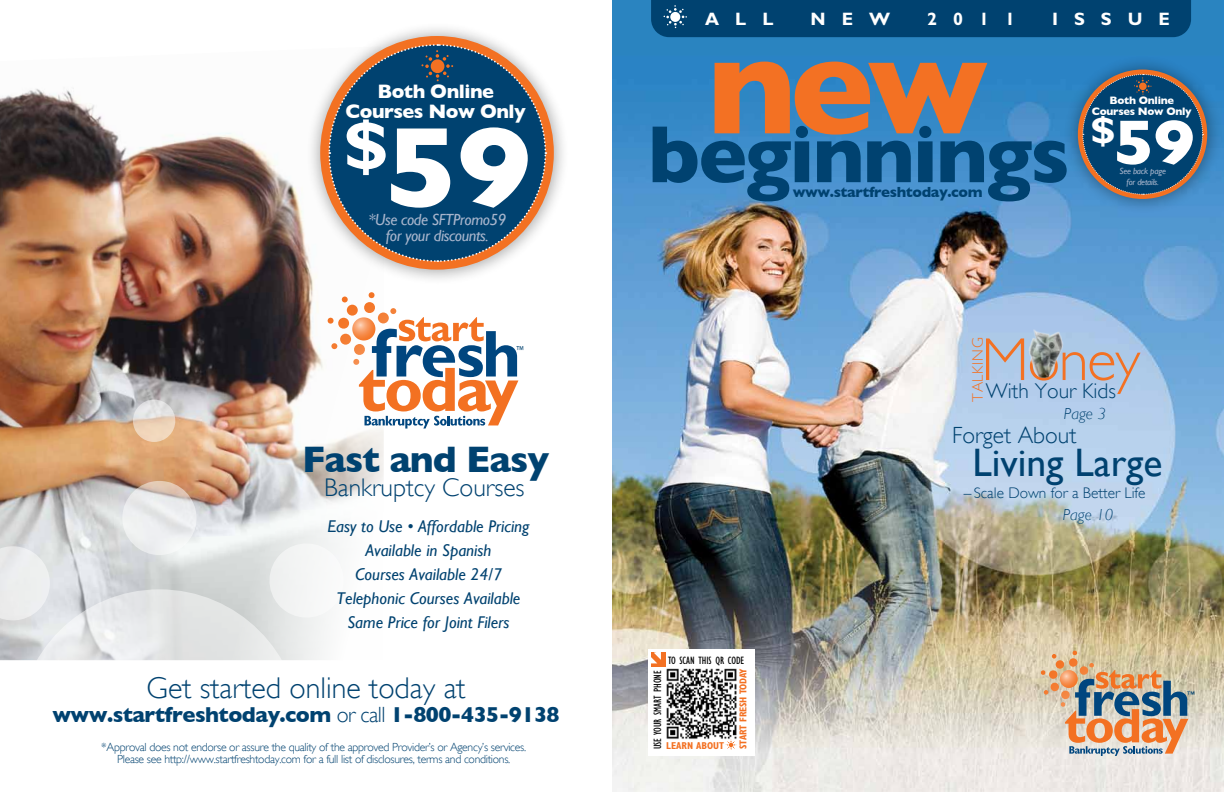
<style>
.page{position:relative;width:1224px;height:792px;background:#fff}
.page>*{position:absolute;margin:0;border:0;box-sizing:border-box;transform-origin:0 0}
.t1{font:700 141.9px "Gill Sans";color:#f37123}
.t2{font:700 115.5px "Gill Sans";color:#fff;scale:1.1 1}
.t3{font:700 82.1px "Gill Sans";letter-spacing:-.025em;color:#004270}
.t4{font:700 69.3px "Gill Sans";color:#fff;scale:1.1 1}
.t5{font:700 63.9px "Gill Sans";color:#fff;scale:1.1 1}
.t6{font:300 60.9px "Gill Sans";color:#f37123}
.t7{font:39.7px "Gill Sans";color:#004270}
.t8{font:700 37.6px "Gill Sans";letter-spacing:-.025em;color:#004270}
.t9{font:300 30px "Gill Sans";color:#004270}
.t10{font:300 25.5px "Gill Sans";color:#004270}
.t11{font:300 23.4px "Gill Sans";color:#004270}
.t12{font:700 22px "Gill Sans";letter-spacing:-.025em;color:#004270}
.t13{font:300 21.3px "Gill Sans";color:#004270}
.t14{font:700 19.9px/19.4px "Gill Sans";letter-spacing:-.025em;color:#fff;text-align:center}
.t15{font:700 18px "Gill Sans Std";letter-spacing:.89em;color:#fff}
.t16{font:italic 17px/24px "Gill Sans";color:#004270;text-align:center}
.t17{font:italic 16.2px "Gill Sans";letter-spacing:-.025em;color:#a8b5cc}
.t18{font:italic 300 16px "Gill Sans";color:#004270}
.t19{font:300 15.4px "Gill Sans";color:#004270}
.t20{font:300 15.2px "Gill Sans";letter-spacing:.05em;color:#f37123}
.t21{font:700 15px "Gill Sans";letter-spacing:-.025em;color:#004270}
.t22{font:300 11.7px/11.7px "Gill Sans";letter-spacing:-.025em;color:#004270;text-align:center}
.t23{font:condensed 11px "Gill Sans Std";color:#000}
.t24{font:700 11px/10.7px "Gill Sans";letter-spacing:-.025em;color:#fff;text-align:center}
.t25{font:700 condensed 10px "Gill Sans Std";letter-spacing:-.01em;color:#f37123}
.t26{font:9.3px "Helvetica CY Plain";color:#004270}
.t27{font:italic 9px/10.2px "Gill Sans";letter-spacing:-.025em;color:#a8b5cc;text-align:center}
.t28{font:900 extra-condensed 7.8px "Helvetica";color:#004270}
.s1{font-weight:300}
</style>
<div class="page">
<img style="left:0;top:88px;width:384px;height:572px">
<svg style="left:18px;top:589px;width:283px;height:72px;background:#e1e3e4"></svg>
<svg style="left:0;top:546px;width:50px;height:74px;background:#e9ebeb"></svg>
<svg style="left:122px;top:481px;width:75px;height:74px;fill:#ebedef"></svg>
<svg style="left:266px;top:540px;width:82px;height:81px"></svg>
<svg style="left:133px;top:400px;width:42px;height:42px"></svg>
<div style="left:350px;top:500px;width:43px;height:43px;background:#fff;border-radius:50%"></div>
<img style="left:612px;top:0;width:612px;height:792px">
<div style="left:651px;top:0;width:540px;height:37px;background:#004270"></div>
<svg style="left:959px;top:651px;width:229px;height:141px;background:#d5c7b6"></svg>
<div style="left:1063px;top:55px;width:160px;height:160px;background:#000;opacity:.32"></div>
<div style="left:1078px;top:70px;width:129px;height:129px;background:#f37122;border-radius:50%"></div>
<svg style="left:1082px;top:74px;width:122px;height:121px;background:#215073"></svg>
<div style="left:305px;top:21px;width:265px;height:265px;background:#000;opacity:.32"></div>
<div style="left:320px;top:36px;width:234px;height:234px;background:#f37122;border-radius:50%"></div>
<svg style="left:328px;top:43px;width:219px;height:220px"></svg>
<svg style="left:327px;top:292px;width:191px;height:137px"></svg>
<div style="left:648px;top:649px;width:107px;height:107px;background:#fff"></div>
<img style="left:666px;top:668px;width:71px;height:72px">
<div style="left:651px;top:653px;width:14px;height:14px;background:#f37123"></div>
<svg style="left:651px;top:652px;width:10px;height:11px"></svg>
<svg style="left:726px;top:740px;width:11px;height:10px"></svg>
<img style="left:1017px;top:317px;width:54px;height:61px">
<h3 class="t14" style="left:346px;top:82px;width:182px">Both Online<br>Courses Now Only</h3>
<h3 class="t4" style="left:343px;top:105px;width:45px">$</h3>
<h3 class="t17" style="left:368px;top:210px;width:139px">*Use code SFTPromo59</h3>
<h2 class="t2" style="left:384px;top:100px;width:136px">59</h2>
<h3 class="t17" style="left:386px;top:227px;width:104px">for your discounts.</h3>
<p class="t26" style="left:516px;top:344px;width:9px">™</p>
<h3 class="t8" style="left:302px;top:437px;width:248px">Fast and Easy</h3>
<h3 class="t10" style="left:324px;top:473px;width:202px">Bankruptcy Courses</h3>
<h3 class="t16" style="left:327px;top:515px;width:204px">Easy to Use • Affordable Pricing<br>Available in Spanish<br>Courses Available 24/7<br>Telephonic Courses Available<br>Same Price for Joint Filers</h3>
<h3 class="t9" style="left:147px;top:671px;width:321px">Get started online today at</h3>
<h3 class="t12" style="left:52px;top:701px;width:509px">www.startfreshtoday.com <span class="s1">or call</span> 1-800-435-9138</h3>
<p class="t22" style="left:101px;top:742px;width:426px">*Approval does not endorse or assure the quality of the approved Provider’s or Agency’s services.<br>Please see http://www.startfreshtoday.com for a full list of disclosures, terms and conditions.</p>
<h3 class="t15" style="left:705px;top:8px;width:70px">ALL</h3>
<h3 class="t15" style="left:810px;top:8px;width:81px">NEW</h3>
<h3 class="t15" style="left:927px;top:8px;width:89px">2011</h3>
<h3 class="t15" style="left:1052px;top:8px;width:120px">ISSUE</h3>
<h1 class="t1" style="left:707px;top:2px;width:283px">new</h1>
<h3 class="t3" style="left:648px;top:106px;width:423px">beginnings</h3>
<p class="t21" style="left:793px;top:184px;width:191px">www.startfreshtoday.com</p>
<p class="t24" style="left:1092px;top:95px;width:101px">Both Online<br>Courses Now Only</p>
<h3 class="t5" style="left:1090px;top:105px;width:97px"><sup>$</sup>59</h3>
<p class="t27" style="left:1119px;top:166px;width:48px">See back page for details.</p>
<p class="t23" style="left:668px;top:655px;width:78px">TO SCAN THIS QR CODE</p>
<p class="t23" style="left:651px;top:749px;width:81px;rotate:-90deg">USE YOUR SMART PHONE</p>
<p class="t25" style="left:666px;top:739px;width:59px">LEARN ABOUT</p>
<p class="t25" style="left:737px;top:749px;width:83px;rotate:-90deg">START FRESH TODAY</p>
<p class="t20" style="left:969px;top:402px;width:62px;rotate:-90deg">talking</p>
<h3 class="t6" style="left:981px;top:325px;width:160px">Money</h3>
<h3 class="t13" style="left:986px;top:379px;width:132px">With Your Kids</h3>
<h3 class="t18" style="left:1064px;top:405px;width:43px">Page 3</h3>
<h3 class="t11" style="left:952px;top:422px;width:126px">Forget About</h3>
<h3 class="t7" style="left:972px;top:439px;width:192px">Living Large</h3>
<h3 class="t19" style="left:964px;top:485px;width:183px">– Scale Down for a Better Life</h3>
<h3 class="t18" style="left:1063px;top:505px;width:52px">Page 10</h3>
<p class="t28" style="left:1187px;top:690px;width:9px">™</p>
</div>
